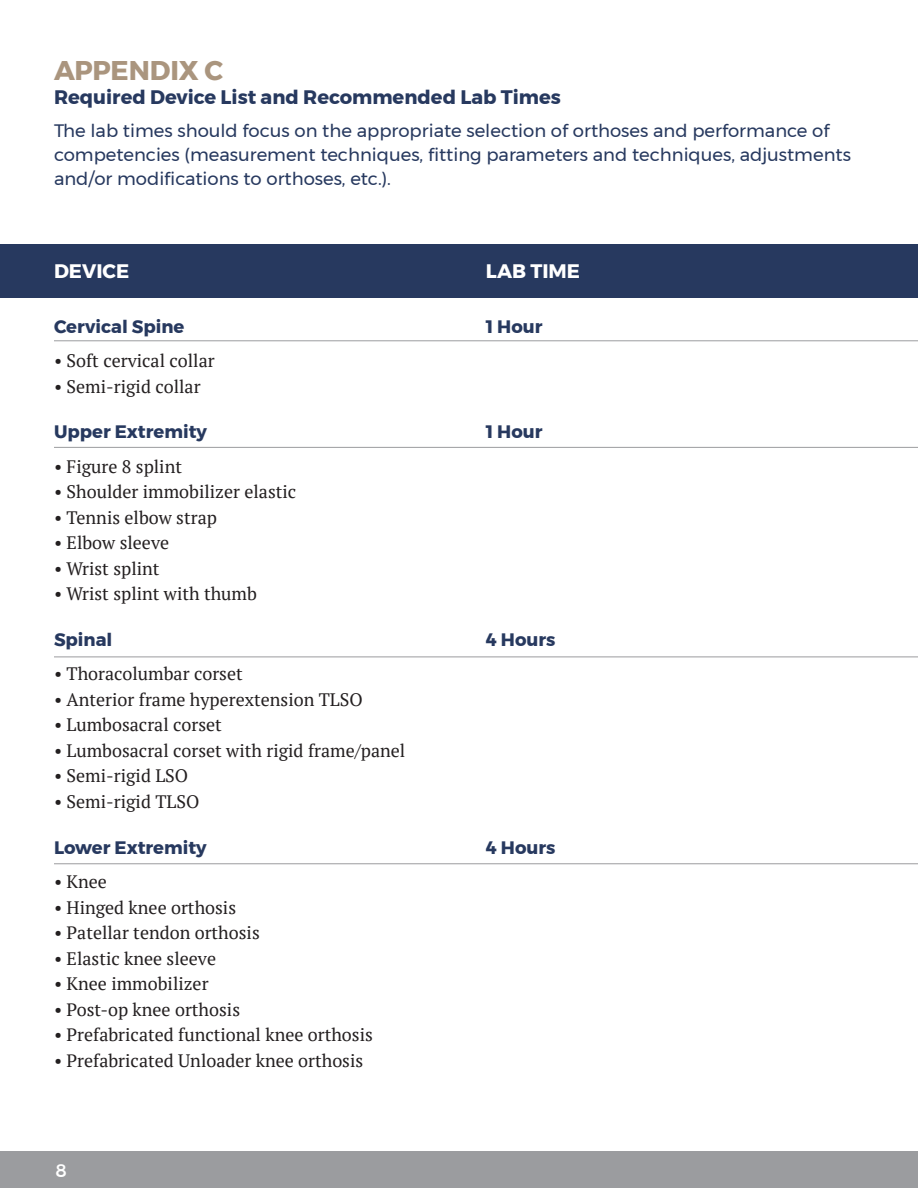
<style>
.page{position:relative;width:918px;height:1188px;background:#fff}
.page>*{position:absolute;margin:0;border:0;box-sizing:border-box;transform-origin:0 0}
.t1{font:700 27px "Montserrat";letter-spacing:-.01em;color:#aa957e}
.t2{font:700 19.5px "Montserrat";color:#27395f}
.t3{font:700 19.5px "Montserrat";color:#fff}
.t4{font:18px "PT Serif";color:#231f20}
.t5{font:18px/24px "Montserrat";color:#27395f}
.t6{font:700 18px "Montserrat";color:#27395f}
.t7{font:500 18px "Montserrat";color:#fff}
</style>
<div class="page">
<div style="left:0;top:244px;width:918px;height:54px;background:#27395f"></div>
<div style="left:0;top:1151px;width:918px;height:37px;background:#9b9c9f"></div>
<hr style="left:54px;top:340px;width:864px;height:1px;background:#9b9c9f">
<hr style="left:54px;top:447px;width:864px;height:1px;background:#9b9c9f">
<hr style="left:54px;top:657px;width:864px;height:1px;background:#9b9c9f">
<hr style="left:54px;top:863px;width:864px;height:1px;background:#9b9c9f">
<h1 class="t1" style="left:54px;top:49px;width:171px">APPENDIX C</h1>
<p class="t2" style="left:54px;top:82px;width:508px">Required Device List and Recommended Lab Times</p>
<p class="t5" style="left:54px;top:119px;width:798px">The lab times should focus on the appropriate selection of orthoses and performance of competencies (measurement techniques, fitting parameters and techniques, adjustments and/or modifications to orthoses, etc.).</p>
<p class="t3" style="left:54px;top:256px;width:77px">DEVICE</p>
<p class="t3" style="left:486px;top:256px;width:96px">LAB TIME</p>
<p class="t6" style="left:54px;top:312px;width:132px">Cervical Spine</p>
<p class="t6" style="left:486px;top:312px;width:58px">1 Hour</p>
<p class="t4" style="left:54px;top:349px;width:162px">• Soft cervical collar</p>
<p class="t4" style="left:54px;top:375px;width:148px">• Semi-rigid collar</p>
<p class="t6" style="left:54px;top:417px;width:155px">Upper Extremity</p>
<p class="t6" style="left:486px;top:417px;width:58px">1 Hour</p>
<p class="t4" style="left:54px;top:455px;width:130px">• Figure 8 splint</p>
<p class="t4" style="left:54px;top:480px;width:244px">• Shoulder immobilizer elastic</p>
<p class="t4" style="left:54px;top:506px;width:164px">• Tennis elbow strap</p>
<p class="t4" style="left:54px;top:531px;width:117px">• Elbow sleeve</p>
<p class="t4" style="left:54px;top:557px;width:107px">• Wrist splint</p>
<p class="t4" style="left:54px;top:582px;width:205px">• Wrist splint with thumb</p>
<p class="t6" style="left:54px;top:625px;width:60px">Spinal</p>
<p class="t6" style="left:486px;top:625px;width:71px">4 Hours</p>
<p class="t4" style="left:54px;top:662px;width:190px">• Thoracolumbar corset</p>
<p class="t4" style="left:54px;top:688px;width:310px">• Anterior frame hyperextension TLSO</p>
<p class="t4" style="left:54px;top:713px;width:169px">• Lumbosacral corset</p>
<p class="t4" style="left:54px;top:739px;width:353px">• Lumbosacral corset with rigid frame/panel</p>
<p class="t4" style="left:54px;top:764px;width:136px">• Semi-rigid LSO</p>
<p class="t4" style="left:54px;top:790px;width:147px">• Semi-rigid TLSO</p>
<p class="t6" style="left:54px;top:833px;width:154px">Lower Extremity</p>
<p class="t6" style="left:486px;top:833px;width:71px">4 Hours</p>
<p class="t4" style="left:54px;top:870px;width:54px">• Knee</p>
<p class="t4" style="left:54px;top:896px;width:184px">• Hinged knee orthosis</p>
<p class="t4" style="left:54px;top:921px;width:207px">• Patellar tendon orthosis</p>
<p class="t4" style="left:54px;top:947px;width:164px">• Elastic knee sleeve</p>
<p class="t4" style="left:54px;top:972px;width:156px">• Knee immobilizer</p>
<p class="t4" style="left:54px;top:998px;width:188px">• Post-op knee orthosis</p>
<p class="t4" style="left:54px;top:1023px;width:320px">• Prefabricated functional knee orthosis</p>
<p class="t4" style="left:54px;top:1049px;width:311px">• Prefabricated Unloader knee orthosis</p>
<p class="t7" style="left:56px;top:1157px;width:13px">8</p>
</div>
